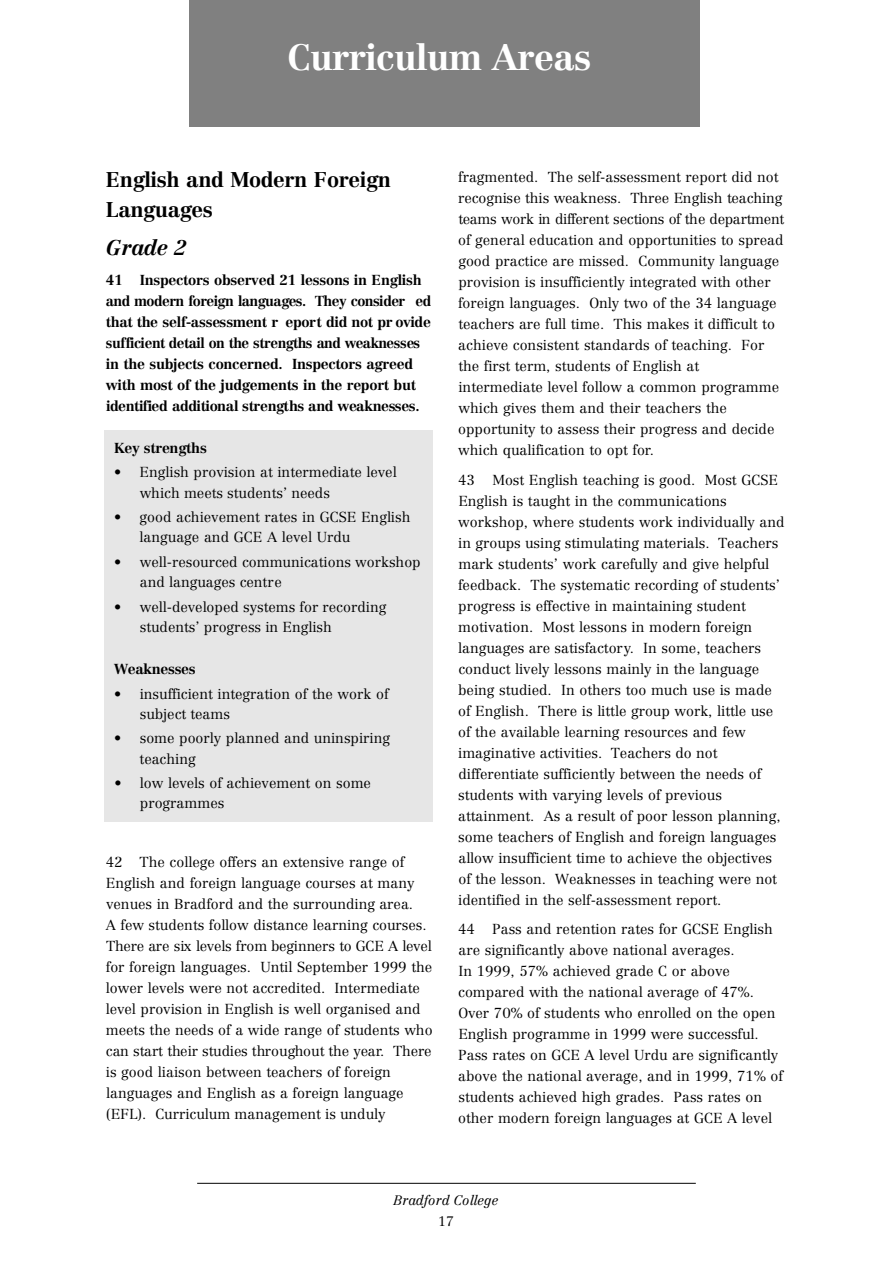
<style>
.page{position:relative;width:893px;height:1263px;background:#fff}
.page>*{position:absolute;margin:0;border:0;box-sizing:border-box;transform-origin:0 0}
.t1{font:700 36px "Centennial";color:#fff}
.t2{font:700 21px/30px "Centennial";color:#000}
.t3{font:italic 700 21px "Centennial";color:#000}
.t4{font:300 14.25px/21px "Centennial";color:#000}
.t5{font:700 14.25px/21px "Centennial";color:#000}
.t6{font:italic 300 13.5px "Centennial";color:#000}
.t7{font:300 13.5px "Centennial";color:#000}
</style>
<div class="page">
<hr style="left:197px;top:1183px;width:498px;height:1px;background:#000">
<div style="left:189px;top:0;width:510px;height:126px;background:#808080"></div>
<div style="left:104px;top:430px;width:328px;height:391px;background:#e6e6e6"></div>
<h1 class="t1" style="left:287px;top:43px;width:305px">Curriculum Areas</h1>
<h2 class="t2" style="left:106px;top:166px;width:286px">English and Modern Foreign<br>Languages</h2>
<h2 class="t3" style="left:106px;top:239px;width:82px">Grade 2</h2>
<p class="t5" style="left:106px;top:270px;width:327px">41 Inspectors observed 21 lessons in English and modern foreign languages. They consider e d that the self-assessment r e p o rt did not pr o v i d e s u fficient detail on the strengths and weaknesses in the subjects concerned. Inspectors agreed with most of the judgements in the report but identified additional strengths and weaknesses.</p>
<p class="t5" style="left:114px;top:438px;width:94px">Key strengths</p>
<p class="t4" style="left:140px;top:463px;width:258px;line-height:20.2px;text-indent:-26px">• English provision at intermediate level which meets students’ needs</p>
<p class="t4" style="left:140px;top:508px;width:272px;line-height:20.2px;text-indent:-26px">• good achievement rates in GCSE English language and GCE A level Urdu</p>
<p class="t4" style="left:140px;top:553px;width:282px;line-height:20.2px;text-indent:-26px">• well-resourced communications workshop and languages centre</p>
<p class="t4" style="left:140px;top:598px;width:248px;line-height:20.2px;text-indent:-25px">• well-developed systems for recording students’ progress in English</p>
<p class="t5" style="left:114px;top:659px;width:83px">Weaknesses</p>
<p class="t4" style="left:140px;top:685px;width:250px;line-height:20.2px;text-indent:-26px">• insufficient integration of the work of subject teams</p>
<p class="t4" style="left:140px;top:729px;width:252px;line-height:20.2px;text-indent:-25px">• some poorly planned and uninspiring teaching</p>
<p class="t4" style="left:140px;top:774px;width:232px;line-height:20.2px;text-indent:-25px">• low levels of achievement on some programmes</p>
<p class="t4" style="left:106px;top:853px;width:328px">42 The college offers an extensive range of English and foreign language courses at many venues in Bradford and the surrounding area.<br>A few students follow distance learning courses.<br>T h e re are six levels from beginners to GCE A level for foreign languages. Until September 1999 the lower levels were not accredited. Intermediate level provision in English is well organised and meets the needs of a wide range of students who can start their studies throughout the year. There is good liaison between teachers of foreign languages and English as a foreign language (EFL). Curriculum management is unduly</p>
<p class="t4" style="left:458px;top:167px;width:327px">fragmented. The self-assessment report did not recognise this weakness. Three English teaching teams work in diff e rent sections of the depart m e n t of general education and opportunities to spread good practice are missed. Community language provision is insufficiently integrated with other foreign languages. Only two of the 34 language teachers are full time. This makes it difficult to achieve consistent standards of teaching. For the first term, students of English at intermediate level follow a common programme which gives them and their teachers the opportunity to assess their progress and decide which qualification to opt for.</p>
<p class="t4" style="left:458px;top:470px;width:328px">43 Most English teaching is good. Most GCSE English is taught in the communications workshop, where students work individually and in groups using stimulating materials. Teachers mark students’ work carefully and give helpful feedback. The systematic recording of students’ progress is effective in maintaining student motivation. Most lessons in modern foreign languages are satisfactory. In some, teachers conduct lively lessons mainly in the language being studied. In others too much use is made of English. There is little group work, little use of the available learning resources and few imaginative activities. Teachers do not differentiate sufficiently between the needs of students with varying levels of previous attainment. As a result of poor lesson planning, some teachers of English and foreign languages allow insufficient time to achieve the objectives of the lesson. Weaknesses in teaching were not identified in the self-assessment report.</p>
<p class="t4" style="left:458px;top:919px;width:326px">44 Pass and retention rates for GCSE English are significantly above national averages.<br>In 1999, 57% achieved grade C or above compared with the national average of 47%.<br>Over 70% of students who enrolled on the open English programme in 1999 were successful.<br>Pass rates on GCE A level Urdu are significantly above the national average, and in 1999, 71% of students achieved high grades. Pass rates on other modern foreign languages at GCE A level</p>
<p class="t6" style="left:393px;top:1194px;width:107px">Bradford College</p>
<p class="t7" style="left:438px;top:1215px;width:17px">17</p>
</div>
